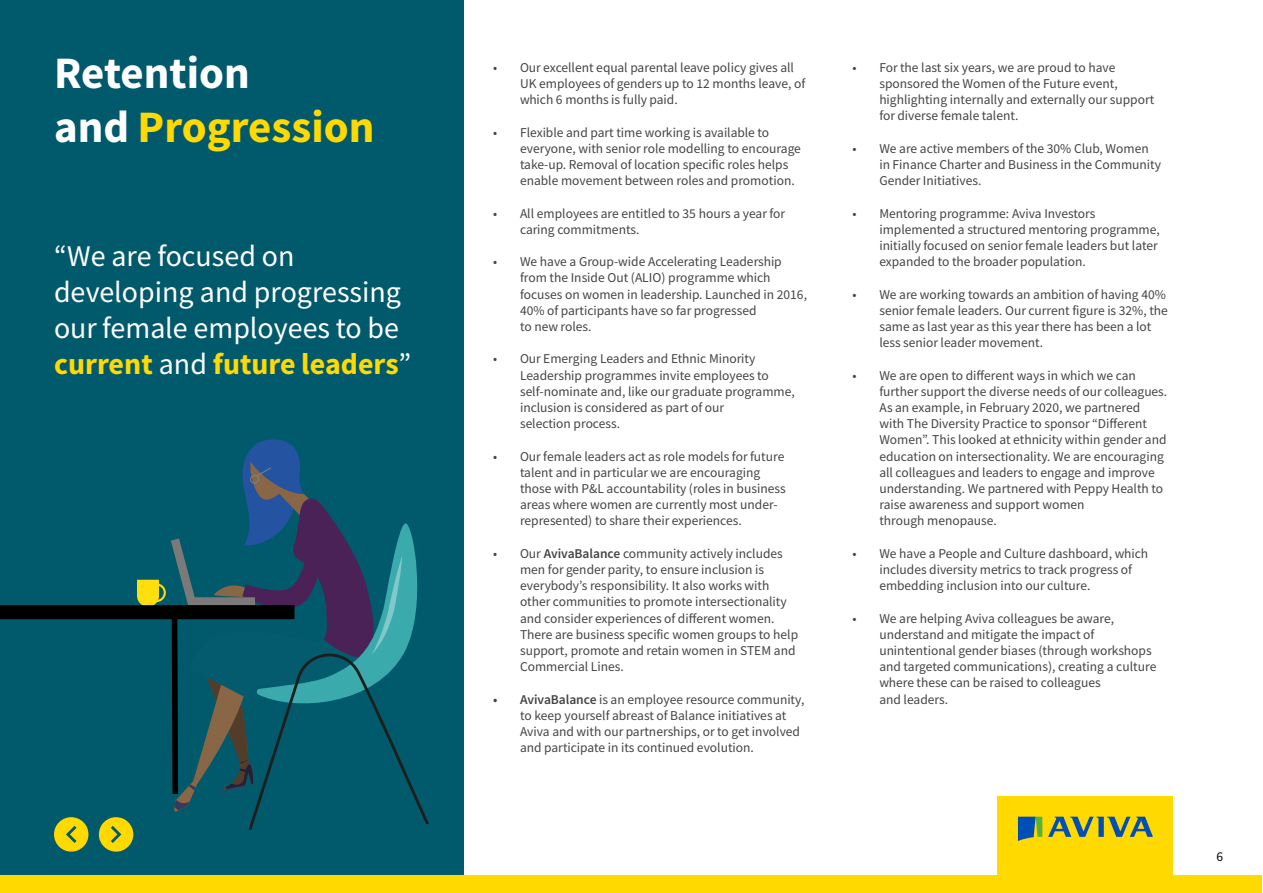
<style>
.page{position:relative;width:1263px;height:893px;background:#fff}
.page>*{position:absolute;margin:0;border:0;box-sizing:border-box;transform-origin:0 0}
.t1{font:45px/54px "Source Sans Variable";letter-spacing:.045em;color:#fff}
.t2{font:30px/36px "Source Sans Variable";letter-spacing:.02em;color:#fff}
.t3{font:13.5px/16.2px "Source Sans Variable";letter-spacing:.02em;color:#444}
.t4{font:13.5px "Source Sans Variable";color:#000}
.s1{color:#ffd900}
</style>
<div class="page">
<div style="left:0;top:0;width:464px;height:893px;background:#005a6c"></div>
<div style="left:0;top:605px;width:294px;height:14px;background:#000"></div>
<div style="left:998px;top:796px;width:175px;height:81px;background:#ffd900"></div>
<svg style="left:1048px;top:817px;width:105px;height:20px"></svg>
<svg style="left:1018px;top:817px;width:24px;height:24px"></svg>
<div style="left:1px;top:876px;width:1261px;height:17px;background:#ffd900"></div>
<svg style="left:54px;top:817px;width:34px;height:35px"></svg>
<svg style="left:99px;top:439px;width:330px;height:413px"></svg>
<h1 class="t1" style="left:54px;top:46px;width:320px">Retention<br>and <span class="s1">Progression</span></h1>
<p class="t3" style="left:520px;top:59px;width:286px;text-indent:-27px">• Our excellent equal parental leave policy gives all<br>UK employees of genders up to 12 months leave, of which 6 months is fully paid.</p>
<p class="t3" style="left:520px;top:124px;width:282px;text-indent:-27px">• Flexible and part time working is available to everyone, with senior role modelling to encourage take-up. Removal of location specific roles helps enable movement between roles and promotion.</p>
<p class="t3" style="left:520px;top:205px;width:266px;text-indent:-27px">• All employees are entitled to 35 hours a year for caring commitments.</p>
<p class="t3" style="left:520px;top:254px;width:288px;text-indent:-27px">• We have a Group-wide Accelerating Leadership from the Inside Out (ALIO) programme which focuses on women in leadership. Launched in 2016, 40% of participants have so far progressed<br>to new roles.</p>
<p class="t3" style="left:520px;top:351px;width:276px;text-indent:-27px">• Our Emerging Leaders and Ethnic Minority Leadership programmes invite employees to self-nominate and, like our graduate programme, inclusion is considered as part of our<br>selection process.</p>
<p class="t3" style="left:520px;top:448px;width:267px;text-indent:-27px">• Our female leaders act as role models for future talent and in particular we are encouraging those with P&amp;L accountability (roles in business areas where women are currently most under&shy;represented) to share their experiences.</p>
<p class="t3" style="left:520px;top:545px;width:279px;text-indent:-27px">• Our AvivaBalance community actively includes men for gender parity, to ensure inclusion is everybody’s responsibility. It also works with other communities to promote intersectionality and consider experiences of different women.<br>There are business specific women groups to help support, promote and retain women in STEM and Commercial Lines.</p>
<p class="t3" style="left:520px;top:691px;width:285px;text-indent:-27px">• AvivaBalance is an employee resource community, to keep yourself abreast of Balance initiatives at Aviva and with our partnerships, or to get involved and participate in its continued evolution.</p>
<h2 class="t2" style="left:54px;top:238px;width:356px">“We are focused on developing and progressing our female employees to be <span class="s1">current</span> and <span class="s1">future leaders</span>”</h2>
<p class="t3" style="left:879px;top:59px;width:276px;text-indent:-27px">• For the last six years, we are proud to have sponsored the Women of the Future event, highlighting internally and externally our support for diverse female talent.</p>
<p class="t3" style="left:879px;top:140px;width:283px;text-indent:-27px">• We are active members of the 30% Club, Women in Finance Charter and Business in the Community<br>Gender Initiatives.</p>
<p class="t3" style="left:879px;top:205px;width:281px;text-indent:-27px">• Mentoring programme: Aviva Investors implemented a structured mentoring programme, initially focused on senior female leaders but later expanded to the broader population.</p>
<p class="t3" style="left:879px;top:286px;width:290px;text-indent:-27px">• We are working towards an ambition of having 40% senior female leaders. Our current figure is 32%, the same as last year as this year there has been a lot less senior leader movement.</p>
<p class="t3" style="left:879px;top:367px;width:289px;text-indent:-27px">• We are open to different ways in which we can further support the diverse needs of our colleagues.<br>As an example, in February 2020, we partnered with The Diversity Practice to sponsor “Different Women”. This looked at ethnicity within gender and education on intersectionality. We are encouraging all colleagues and leaders to engage and improve understanding. We partnered with Peppy Health to raise awareness and support women<br>through menopause.</p>
<p class="t3" style="left:879px;top:545px;width:270px;text-indent:-27px">• We have a People and Culture dashboard, which includes diversity metrics to track progress of embedding inclusion into our culture.</p>
<p class="t3" style="left:879px;top:610px;width:278px;text-indent:-27px">• We are helping Aviva colleagues be aware, understand and mitigate the impact of unintentional gender biases (through workshops and targeted communications), creating a culture where these can be raised to colleagues<br>and leaders.</p>
<p class="t4" style="left:1216px;top:848px;width:8px">6</p>
</div>
